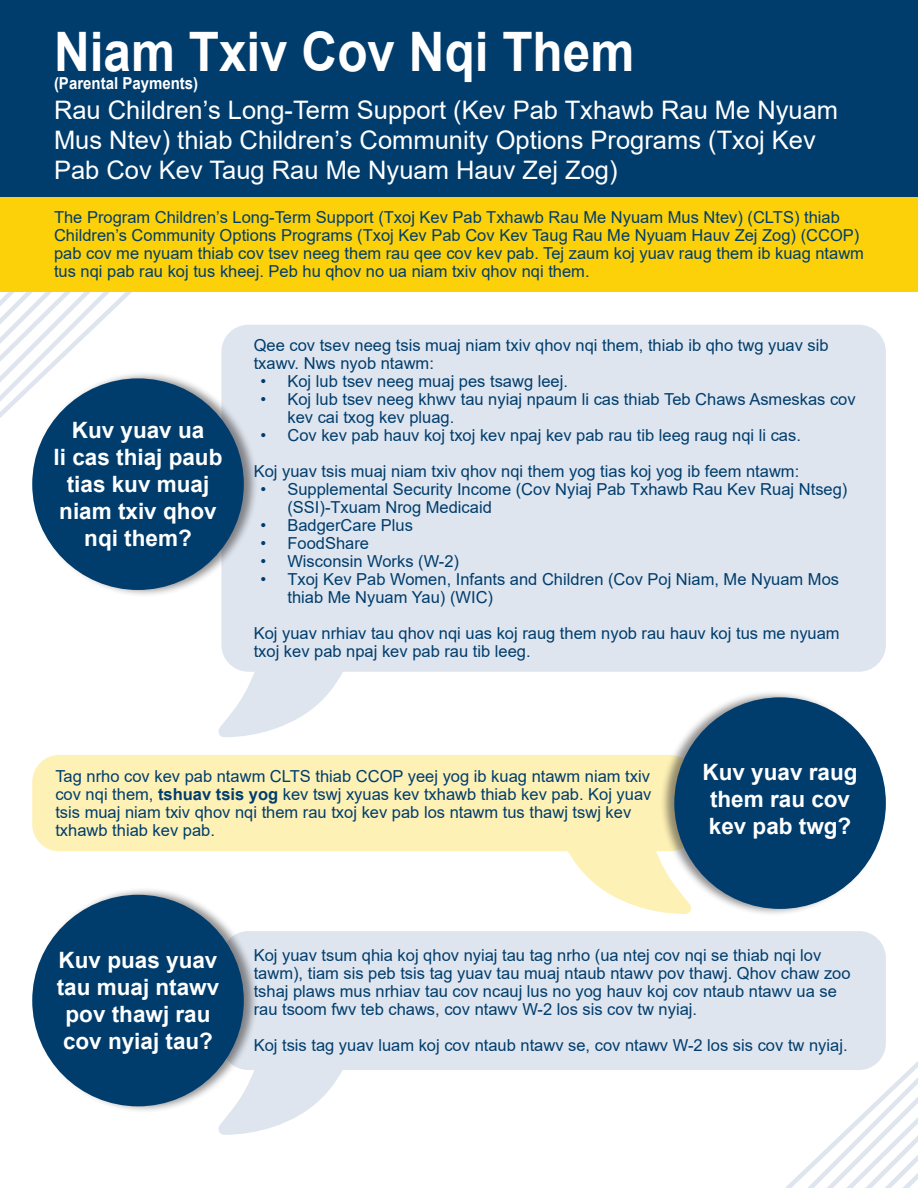
<style>
.page{position:relative;width:918px;height:1188px;background:#fff}
.page>*{position:absolute;margin:0;border:0;box-sizing:border-box;transform-origin:0 0}
.t1{font:700 54.45px "Arial";color:#fff;scale:.91 1}
.t2{font:25.5px/30px "Arial";color:#fff}
.question_heading{font:700 22.5px/27px "Arial";color:#fff;text-align:center}
.t3{font:16.5px/18px "Arial";color:#003d6d}
.t4{font:700 16.5px "Arial";color:#fff;scale:.91 1}
.s1{font-weight:700}
</style>
<div class="page">
<svg style="left:0;top:292px;width:132px;height:126px"></svg>
<div style="left:0;top:195px;width:918px;height:97px;background:#fdd109"></div>
<div style="left:0;top:0;width:918px;height:197px;background:#003d6d"></div>
<svg style="left:218px;top:672px;width:125px;height:65px"></svg>
<div style="left:221px;top:325px;width:665px;height:347px;background:#dfe5ee;border-radius:27px"></div>
<div style="left:31px;top:371px;width:227px;height:226px;background:#231f20;opacity:.5"></div>
<div style="left:32px;top:378px;width:212px;height:212px;background:#003d6d;border-radius:50%"></div>
<svg style="left:559px;top:851px;width:101px;height:61px"></svg>
<div style="left:32px;top:755px;width:665px;height:96px;background:#fef1b5;border-radius:27px"></div>
<div style="left:660px;top:689px;width:226px;height:227px;background:#231f20;opacity:.5"></div>
<div style="left:674px;top:697px;width:212px;height:212px;background:#003d6d;border-radius:50%"></div>
<svg style="left:218px;top:1070px;width:125px;height:65px"></svg>
<div style="left:221px;top:931px;width:665px;height:139px;background:#dfe5ee;border-radius:27px"></div>
<div style="left:31px;top:887px;width:227px;height:227px;background:#231f20;opacity:.5"></div>
<div style="left:32px;top:895px;width:212px;height:211px;background:#003d6d;border-radius:50%"></div>
<svg style="left:786px;top:1051px;width:132px;height:137px"></svg>
<p class="t1" style="left:54px;top:13px;width:639px">Niam Txiv Cov Nqi Them</p>
<p class="t4" style="left:54px;top:71px;width:160px">(Parental Payments)</p>
<p class="t2" style="left:54px;top:94px;width:786px">Rau Children’s Long-Term Support (Kev Pab Txhawb Rau Me Nyuam<br>Mus Ntev) thiab Children’s Community Options Programs (Txoj Kev<br>Pab Cov Kev Taug Rau Me Nyuam Hauv Zej Zog)</p>
<p class="t3" style="left:54px;top:208px;width:812px">The Program Children’s Long-Term Support (Txoj Kev Pab Txhawb Rau Me Nyuam Mus Ntev) (CLTS) thiab Children’s Community Options Programs (Txoj Kev Pab Cov Kev Taug Rau Me Nyuam Hauv Zej Zog) (CCOP) pab cov me nyuam thiab cov tsev neeg them rau qee cov kev pab. Tej zaum koj yuav raug them ib kuag ntawm tus nqi pab rau koj tus kheej. Peb hu qhov no ua niam txiv qhov nqi them.</p>
<p class="question_heading" style="left:54px;top:417px;width:170px">Kuv yuav ua<br>li cas thiaj paub tias kuv muaj niam txiv qhov nqi them?</p>
<p class="t3" style="left:254px;top:336px;width:577px">Qee cov tsev neeg tsis muaj niam txiv qhov nqi them, thiab ib qho twg yuav sib txawv. Nws nyob ntawm:</p>
<p class="t3" style="left:260px;top:372px;width:309px">• Koj lub tsev neeg muaj pes tsawg leej.</p>
<p class="t3" style="left:287px;top:390px;width:570px;text-indent:-27px">• Koj lub tsev neeg khwv tau nyiaj npaum li cas thiab Teb Chaws Asmeskas cov kev cai txog kev pluag.</p>
<p class="t3" style="left:260px;top:426px;width:542px">• Cov kev pab hauv koj txoj kev npaj kev pab rau tib leeg raug nqi li cas.</p>
<p class="t3" style="left:254px;top:462px;width:547px">Koj yuav tsis muaj niam txiv qhov nqi them yog tias koj yog ib feem ntawm:</p>
<p class="t3" style="left:287px;top:480px;width:562px;text-indent:-27px">• Supplemental Security Income (Cov Nyiaj Pab Txhawb Rau Kev Ruaj Ntseg) (SSI)-Txuam Nrog Medicaid</p>
<p class="t3" style="left:260px;top:516px;width:154px">• BadgerCare Plus</p>
<p class="t3" style="left:260px;top:534px;width:110px">• FoodShare</p>
<p class="t3" style="left:260px;top:552px;width:200px">• Wisconsin Works (W-2)</p>
<p class="t3" style="left:287px;top:570px;width:553px;text-indent:-27px">• Txoj Kev Pab Women, Infants and Children (Cov Poj Niam, Me Nyuam Mos thiab Me Nyuam Yau) (WIC)</p>
<p class="t3" style="left:254px;top:624px;width:588px">Koj yuav nrhiav tau qhov nqi uas koj raug them nyob rau hauv koj tus me nyuam txoj kev pab npaj kev pab rau tib leeg.</p>
<p class="t3" style="left:55px;top:767px;width:598px">Tag nrho cov kev pab ntawm CLTS thiab CCOP yeej yog ib kuag ntawm niam txiv cov nqi them, <span class="s1">tshuav tsis yog</span> kev tswj xyuas kev txhawb thiab kev pab. Koj yuav tsis muaj niam txiv qhov nqi them rau txoj kev pab los ntawm tus thawj tswj kev txhawb thiab kev pab.</p>
<p class="question_heading" style="left:703px;top:759px;width:157px;text-align:left">Kuv yuav raug them rau cov kev pab twg?</p>
<p class="question_heading" style="left:57px;top:947px;width:164px">Kuv puas yuav tau muaj ntawv pov thawj rau cov nyiaj tau?</p>
<p class="t3" style="left:254px;top:946px;width:599px">Koj yuav tsum qhia koj qhov nyiaj tau tag nrho (ua ntej cov nqi se thiab nqi lov tawm), tiam sis peb tsis tag yuav tau muaj ntaub ntawv pov thawj. Qhov chaw zoo tshaj plaws mus nrhiav tau cov ncauj lus no yog hauv koj cov ntaub ntawv ua se rau tsoom fwv teb chaws, cov ntawv W-2 los sis cov tw nyiaj.</p>
<p class="t3" style="left:254px;top:1036px;width:595px">Koj tsis tag yuav luam koj cov ntaub ntawv se, cov ntawv W-2 los sis cov tw nyiaj.</p>
</div>
